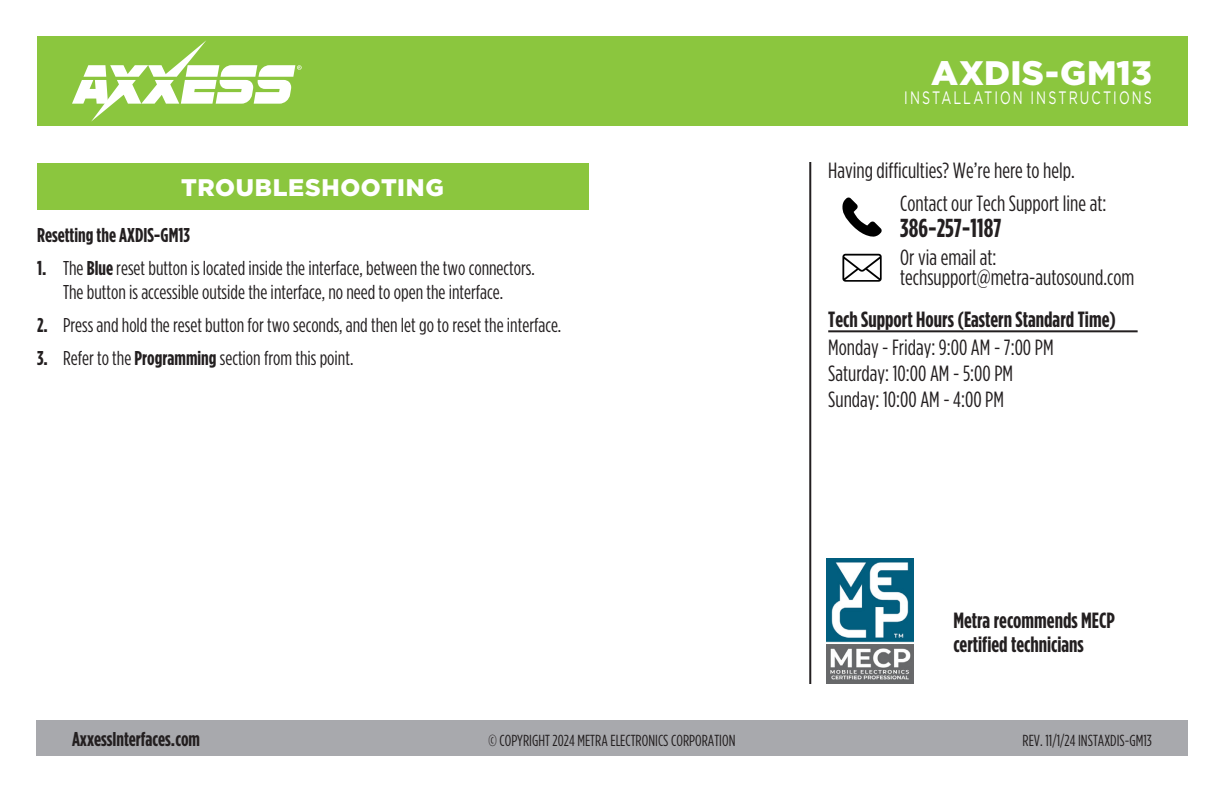
<style>
.page{position:relative;width:1224px;height:792px;background:#fff}
.page>*{position:absolute;margin:0;border:0;box-sizing:border-box;transform-origin:0 0}
.t1{font:900 34px "Gotham";letter-spacing:.005em;color:#fff}
.t2{font:700 26px "Gotham Condensed";color:#231f20}
.t3{font:900 24px "Gotham";letter-spacing:.03em;color:#fff}
.t4{font:22px/26px "Gotham Condensed";color:#231f20}
.t5{font:700 22px/24px "Gotham Condensed";color:#231f20}
.t6{font:20px/24px "Gotham Condensed";color:#231f20;text-align:center}
.t7{font:700 20px "Gotham Condensed";color:#231f20}
.t8{font:18px "Gotham";letter-spacing:.165em;color:#fff;scale:.7 1}
.t9{font:16px "Gotham Condensed";color:#231f20}
.s1{font-weight:700}
</style>
<div class="page">
<div style="left:36px;top:720px;width:1152px;height:36px;background:#a8a9ad"></div>
<div style="left:37px;top:36px;width:1150px;height:90px;background:#8bc63e"></div>
<svg style="left:72px;top:40px;width:230px;height:82px"></svg>
<hr style="left:809px;top:162px;width:2px;height:522px;background:#231f20">
<hr style="left:828px;top:330px;width:310px;height:2px;background:#231f20">
<svg style="left:842px;top:198px;width:40px;height:39px"></svg>
<svg style="left:842px;top:254px;width:40px;height:28px"></svg>
<img style="left:827px;top:558px;width:86px;height:126px">
<div style="left:37px;top:164px;width:551px;height:46px;background:#8bc63e"></div>
<h1 class="t1" style="left:931px;top:53px;width:222px">AXDIS-GM13</h1>
<p class="t3" style="left:181px;top:174px;width:264px">TROUBLESHOOTING</p>
<p class="t7" style="left:37px;top:224px;width:154px">Resetting the AXDIS-GM13</p>
<p class="t6" style="left:37px;top:256px;width:499px"><span class="s1">1.</span> The <span class="s1">Blue</span> reset button is located inside the interface, between the two connectors.<br>The button is accessible outside the interface, no need to open the interface.</p>
<p class="t6" style="left:37px;top:313px;width:526px"><span class="s1">2.</span> Press and hold the reset button for two seconds, and then let go to reset the interface.</p>
<p class="t6" style="left:37px;top:346px;width:318px"><span class="s1">3.</span> Refer to the <span class="s1">Programming</span> section from this point.</p>
<p class="t8" style="left:904px;top:88px;width:356px">INSTALLATION INSTRUCTIONS</p>
<p class="t4" style="left:900px;top:153px;width:208px;line-height:33px;text-indent:-72px">Having difficulties? We’re here to help.<br>Contact our Tech Support line at:</p>
<h2 class="t2" style="left:900px;top:213px;width:103px">386-257-1187</h2>
<p class="t4" style="left:900px;top:247px;width:236px;line-height:20px">Or via email at: techsupport@metra-autosound.com</p>
<p class="t5" style="left:828px;top:306px;width:289px">Tech Support Hours (Eastern Standard Time)</p>
<p class="t4" style="left:828px;top:334px;width:227px">Monday - Friday: 9:00 AM - 7:00 PM<br>Saturday: 10:00 AM - 5:00 PM<br>Sunday: 10:00 AM - 4:00 PM</p>
<p class="t5" style="left:953px;top:608px;width:163px">Metra recommends MECP certified technicians</p>
<p class="t7" style="left:72px;top:728px;width:130px">AxxessInterfaces.com</p>
<p class="t9" style="left:489px;top:732px;width:248px">© COPYRIGHT 2024 METRA ELECTRONICS CORPORATION</p>
<p class="t9" style="left:1023px;top:732px;width:131px">REV. 11/1/24 INSTAXDIS-GM13</p>
</div>
